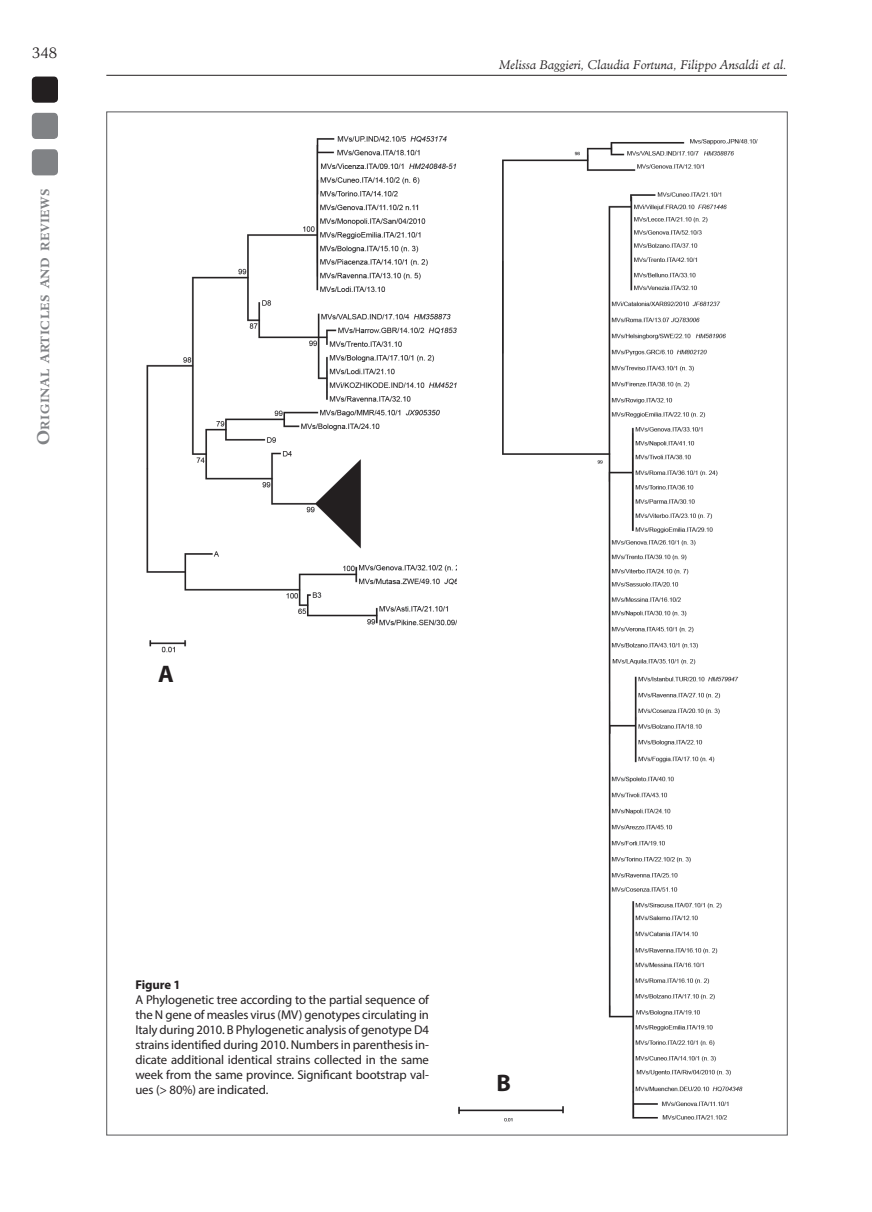
<style>
.page{position:relative;width:872px;height:1212px;background:#fff}
.page>*{position:absolute;margin:0;border:0;box-sizing:border-box;transform-origin:0 0}
.t1{font:700 24px "Myriad Pro";color:#231f20}
.t2{font:300 15px "Minister Std";color:#231f20}
.t3{font:12.75px/15px "Myriad Pro";letter-spacing:-.01em;color:#231f20;text-align:justify}
.t4{font:700 12.75px "Myriad Pro";letter-spacing:-.01em;color:#231f20}
.t5{font:italic 300 12px "Minister Std";color:#231f20}
.t6{font:700 11.55px "Minister Std";letter-spacing:.045em;color:#808285}
.s1{font-size:16.5px}
</style>
<div class="page">
<hr style="left:106px;top:75px;width:681px;height:1px;background:#231f20">
<div style="left:32px;top:77px;width:26px;height:26px;background:#231f20;border-radius:4px"></div>
<div style="left:32px;top:113px;width:26px;height:26px;background:#808285;border-radius:4px"></div>
<div style="left:32px;top:149px;width:26px;height:26px;background:#808285;border-radius:4px"></div>
<img style="left:146px;top:136px;width:311px;height:517px">
<img style="left:458px;top:139px;width:299px;height:983px">
<p class="t2" style="left:32px;top:44px;width:27px">348</p>
<p class="t6" style="left:38px;top:445px;width:258px;rotate:-90deg"><span class="s1">O</span>riginal articles and reviews</p>
<h1 class="t1" style="left:158px;top:658px;width:17px">A</h1>
<p class="t5" style="left:499px;top:58px;width:289px">Melissa Baggieri, Claudia Fortuna, Filippo Ansaldi et al.</p>
<p class="t4" style="left:135px;top:977px;width:47px">Figure 1</p>
<p class="t3" style="left:135px;top:992px;width:295px">A Phylogenetic tree according to the partial sequence of the N gene of measles virus (MV) genotypes circulating in Italy during 2010. B Phylogenetic analysis of genotype D4 strains identified during 2010. Numbers in parenthesis in&shy;dicate additional identical strains collected in the same week from the same province. Significant bootstrap val&shy;ues (&gt; 80%) are indicated.</p>
<h1 class="t1" style="left:496px;top:1067px;width:16px">B</h1>
</div>
